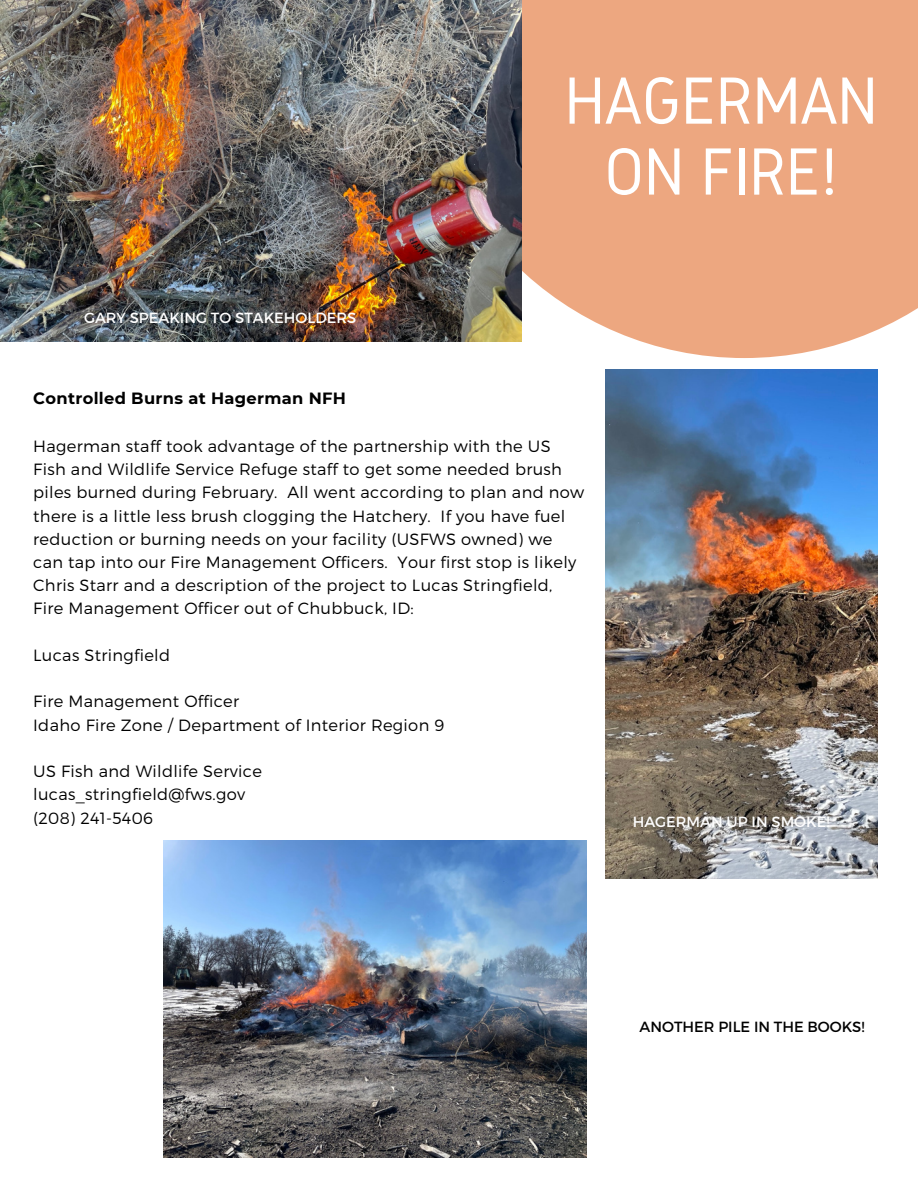
<style>
.page{position:relative;width:918px;height:1188px;background:#fff}
.page>*{position:absolute;margin:0;border:0;box-sizing:border-box;transform-origin:0 0}
.t1{font:69.3px/70.9px "Gidole";letter-spacing:-.01em;color:#fff;text-align:center}
.t2{font:300 16.35px/23.2px "Montserrat";letter-spacing:.02em;color:#000}
.t3{font:700 16.35px "Montserrat";letter-spacing:.02em;color:#000}
.t4{font:14.7px "Montserrat";color:#fff}
.t5{font:14.7px "Montserrat";color:#000}
</style>
<div class="page">
<svg style="left:417px;top:0;width:501px;height:358px;background:#eead89"></svg>
<img style="left:0;top:0;width:522px;height:341px">
<img style="left:606px;top:369px;width:272px;height:510px">
<img style="left:163px;top:840px;width:423px;height:318px">
<p class="t4" style="left:84px;top:308px;width:274px">GARY SPEAKING TO STAKEHOLDERS</p>
<h1 class="t1" style="left:564px;top:64px;width:315px">HAGERMAN<br>ON FIRE!</h1>
<p class="t3" style="left:33px;top:388px;width:314px">Controlled Burns at Hagerman NFH</p>
<p class="t2" style="left:33px;top:434px;width:553px">Hagerman staff took advantage of the partnership with the US Fish and Wildlife Service Refuge staff to get some needed brush piles burned during February. All went according to plan and now there is a little less brush clogging the Hatchery. If you have fuel reduction or burning needs on your facility (USFWS owned) we can tap into our Fire Management Officers. Your first stop is likely Chris Starr and a description of the project to Lucas Stringfield, Fire Management Officer out of Chubbuck, ID:</p>
<p class="t2" style="left:33px;top:643px;width:138px">Lucas Stringfield</p>
<p class="t2" style="left:33px;top:689px;width:413px">Fire Management Officer<br>Idaho Fire Zone / Department of Interior Region 9</p>
<p class="t2" style="left:33px;top:759px;width:230px">US Fish and Wildlife Service lucas_stringfield@fws.gov (208) 241-5406</p>
<p class="t4" style="left:633px;top:812px;width:198px">HAGERMAN UP IN SMOKE!</p>
<p class="t5" style="left:640px;top:1017px;width:226px">ANOTHER PILE IN THE BOOKS!</p>
</div>
